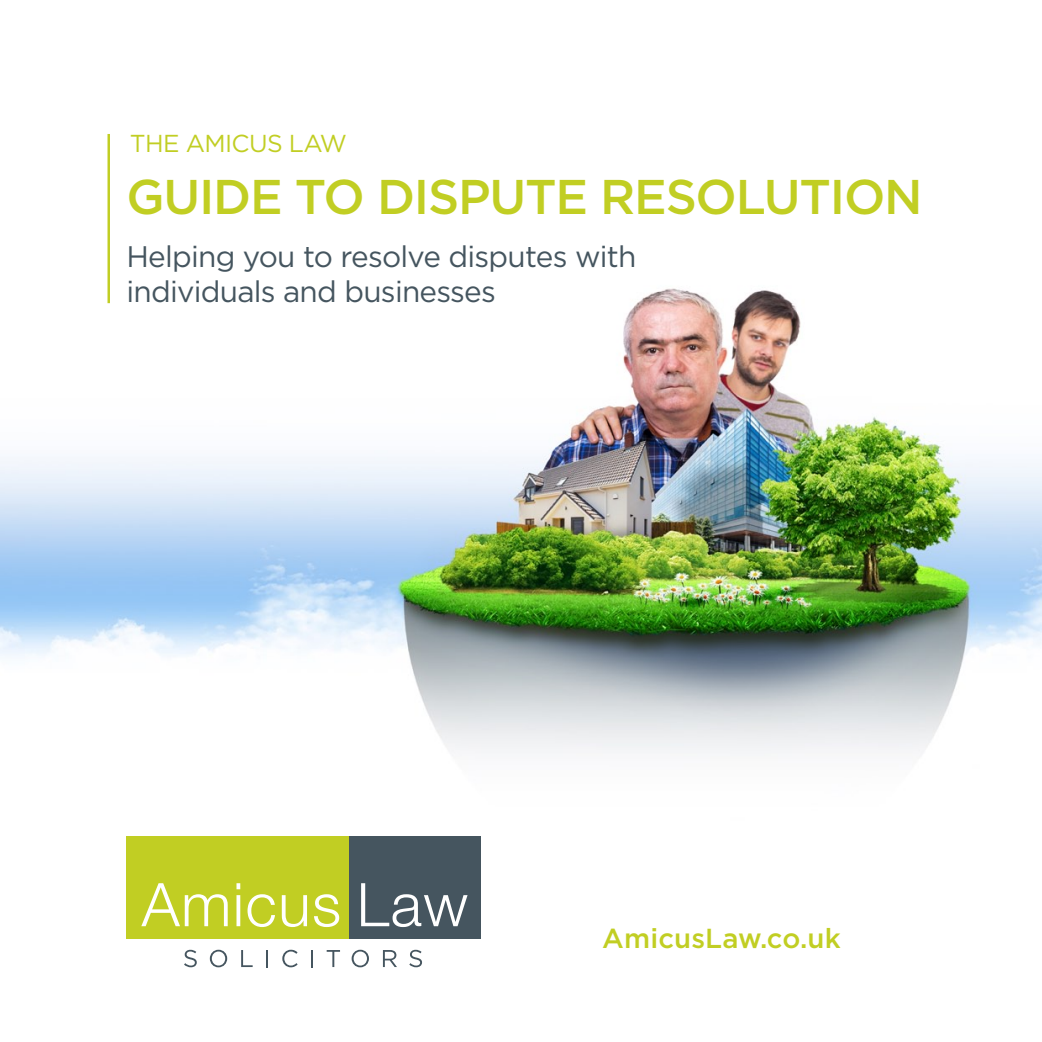
<style>
.page{position:relative;width:1042px;height:1042px;background:#fff}
.page>*{position:absolute;margin:0;border:0;box-sizing:border-box;transform-origin:0 0}
.t1{font:500 48.65px "Gotham";letter-spacing:-.025em;color:#c1ce23}
.t2{font:29.75px/35.7px "Gotham";letter-spacing:-.025em;color:#45555f}
.t3{font:500 27.47px "Gotham";color:#c1ce23}
.t4{font:24.5px "Gotham";letter-spacing:-.025em;color:#c1ce23}
</style>
<div class="page">
<img style="left:0;top:288px;width:1042px;height:575px">
<div style="left:126px;top:836px;width:233px;height:103px;background:#c1ce23"></div>
<div style="left:349px;top:836px;width:131px;height:103px;background:#45555f"></div>
<svg style="left:141px;top:883px;width:87px;height:43px"></svg>
<svg style="left:236px;top:895px;width:4px;height:31px"></svg>
<svg style="left:236px;top:883px;width:4px;height:6px"></svg>
<svg style="left:247px;top:894px;width:28px;height:33px"></svg>
<svg style="left:282px;top:895px;width:25px;height:32px"></svg>
<svg style="left:314px;top:894px;width:25px;height:33px"></svg>
<svg style="left:361px;top:883px;width:106px;height:44px"></svg>
<svg style="left:184px;top:950px;width:13px;height:17px"></svg>
<svg style="left:210px;top:949px;width:17px;height:18px"></svg>
<svg style="left:241px;top:950px;width:12px;height:17px"></svg>
<svg style="left:266px;top:950px;width:2px;height:17px"></svg>
<svg style="left:282px;top:949px;width:16px;height:18px"></svg>
<svg style="left:311px;top:950px;width:2px;height:17px"></svg>
<svg style="left:327px;top:950px;width:13px;height:17px"></svg>
<svg style="left:352px;top:949px;width:17px;height:18px"></svg>
<svg style="left:383px;top:950px;width:14px;height:17px"></svg>
<svg style="left:409px;top:950px;width:13px;height:17px"></svg>
<hr style="left:107px;top:134px;width:3px;height:169px;background:#c1ce23">
<p class="t4" style="left:130px;top:130px;width:219px">the Amicus Law</p>
<h1 class="t1" style="left:126px;top:169px;width:798px">GUIDE TO DISPUTE RESOLUTION</h1>
<p class="t2" style="left:126px;top:238px;width:512px">Helping you to resolve disputes with individuals and businesses</p>
<p class="t3" style="left:602px;top:922px;width:240px">AMICUSLAW.CO.UK</p>
</div>
